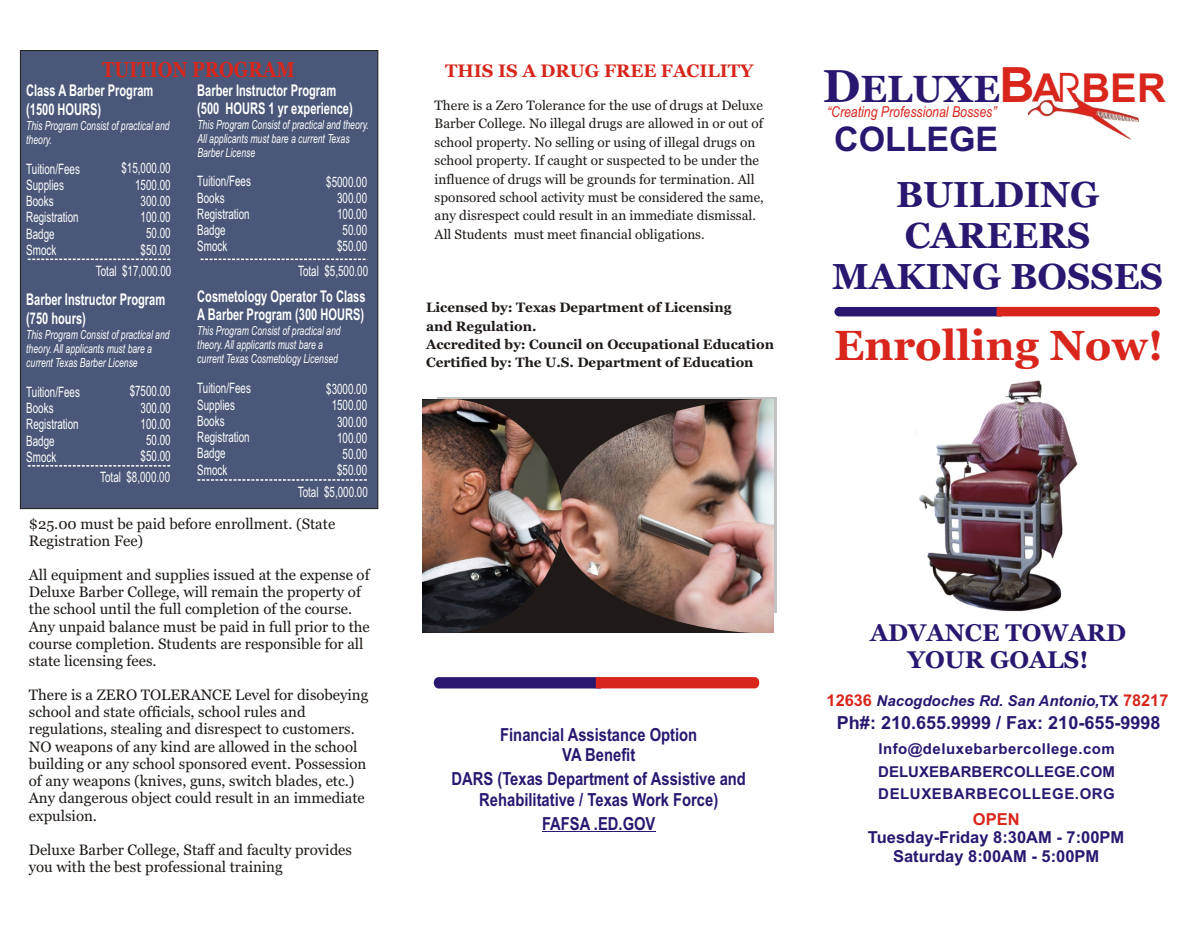
<style>
.page{position:relative;width:1200px;height:930px;background:#fff}
.page>*{position:absolute;margin:0;border:0;box-sizing:border-box;transform-origin:0 0}
.t1{font:700 42px "Georgia";color:#d9261c}
.t2{font:700 37.65px "Georgia";color:#291770}
.t3{font:700 36px/41px "Georgia";color:#291770;text-align:center}
.t4{font:700 33.9px "Arial";color:#291770}
.t5{font:700 24px/27.3px "Georgia";color:#291770;text-align:center}
.t6{font:700 21.45px "Georgia";color:#d9261c;scale:.84 1}
.t7{font:700 18px/20.5px "Arial Narrow";color:#291770;text-align:center}
.t8{font:700 18px "Arial";color:#291770}
.t9{font:700 18px "Georgia";color:#d9261c}
.t10{font:700 16.5px/18.5px "Arial";color:#291770;text-align:center}
.t11{font:700 16.5px "Arial";color:#d9261c}
.t12{font:700 16.2px/18.5px "Arial Narrow";color:#fff;scale:.84 1}
.t13{font:15px/17.2px "Georgia";color:#1f1a17}
.t14{font:700 15px/22.6px "Arial";letter-spacing:.015em;color:#291770;text-align:justify}
.t15{font:italic 700 15px "Arial";color:#291770}
.t16{font:italic 15px "Arial Narrow";color:#d9261c}
.t17{font:14.4px/16.2px "Arial Narrow";color:#fff;scale:.84 1}
.t18{font:13.5px/18.5px "Georgia";color:#1f1a17}
.t19{font:700 13.5px/18.5px "Georgia";color:#1f1a17}
.t20{font:italic 12.6px/14.1px "Arial Narrow";color:#fff;scale:.84 1}
.s1{font-size:45.9px}
.s2{font-family:"Arial";font-size:48.6px;color:#d9261c}
.s3{font-family:"Arial";font-size:39.9px;color:#d9261c}
.s4{font-family:"Avant Garde Bk BT";font-weight:400;font-size:40.95px;color:#d9261c}
.s5{font-style:normal;font-size:16.35px;color:#d9261c}
.s6{font-style:normal}
</style>
<div class="page">
<img style="left:915px;top:380px;width:163px;height:232px">
<img style="left:1025px;top:93px;width:114px;height:47px">
<div style="left:834px;top:307px;width:171px;height:9px;background:#291770;border-radius:5px"></div>
<svg style="left:997px;top:307px;width:163px;height:9px"></svg>
<img style="left:563px;top:400px;width:211px;height:232px">
<img style="left:423px;top:400px;width:140px;height:232px">
<svg style="left:434px;top:677px;width:326px;height:12px;background:#882c50"></svg>
<div style="left:20px;top:50px;width:358px;height:459px;background:#4a5778;border:1px solid #1f1a17"></div>
<svg style="left:28px;top:259px;width:143px;height:1px"></svg>
<svg style="left:28px;top:465px;width:143px;height:2px"></svg>
<svg style="left:197px;top:479px;width:170px;height:2px"></svg>
<svg style="left:201px;top:259px;width:165px;height:1px"></svg>
<hr style="left:542px;top:831px;width:114px;height:1px;background:#291770">
<h3 class="t6" style="left:102px;top:60px;width:231px">TUITION PROGRAM</h3>
<p class="t12" style="left:26px;top:83px;width:153px">Class A Barber Program (1500 HOURS)</p>
<p class="t20" style="left:26px;top:119px;width:172px">This Program Consist of practical and theory.</p>
<p class="t17" style="left:26px;top:162px;width:65px">Tuition/Fees<br>Supplies<br>Books<br>Registration<br>Badge<br>Smock</p>
<p class="t12" style="left:26px;top:292px;width:167px">Barber Instructor Program (750 hours)</p>
<p class="t20" style="left:26px;top:328px;width:172px">This Program Consist of practical and theory. All applicants must bare a current Texas Barber License</p>
<p class="t17" style="left:26px;top:385px;width:65px">Tuition/Fees<br>Books<br>Registration<br>Badge<br>Smock</p>
<p class="t12" style="left:197px;top:83px;width:187px">Barber Instructor Program (500 HOURS 1 yr experience)</p>
<p class="t20" style="left:197px;top:118px;width:206px">This Program Consist of practical and theory.<br>All applicants must bare a current Texas<br>Barber License</p>
<p class="t17" style="left:121px;top:162px;width:60px;text-align:right">$15,000.00<br>1500.00<br>300.00<br>100.00<br>50.00 $50.00</p>
<p class="t17" style="left:326px;top:175px;width:50px;text-align:right">$5000.00<br>300.00<br>100.00<br>50.00 $50.00</p>
<p class="t17" style="left:197px;top:175px;width:65px">Tuition/Fees<br>Books<br>Registration<br>Badge<br>Smock</p>
<p class="t12" style="left:197px;top:289px;width:202px">Cosmetology Operator To Class<br>A Barber Program (300 HOURS)</p>
<p class="t20" style="left:197px;top:325px;width:172px">This Program Consist of practical and theory. All applicants must bare a current Texas Cosmetology Licensed</p>
<p class="t17" style="left:197px;top:382px;width:65px">Tuition/Fees<br>Supplies<br>Books<br>Registration<br>Badge<br>Smock</p>
<p class="t17" style="left:96px;top:264px;width:91px">Total $17,000.00</p>
<p class="t17" style="left:298px;top:264px;width:85px">Total $5,500.00</p>
<p class="t17" style="left:326px;top:382px;width:50px;text-align:right">$3000.00<br>1500.00<br>300.00<br>100.00<br>50.00 $50.00</p>
<p class="t17" style="left:130px;top:384px;width:50px;text-align:right">$7500.00<br>300.00<br>100.00<br>50.00 $50.00</p>
<p class="t17" style="left:100px;top:471px;width:85px">Total $8,000.00</p>
<p class="t17" style="left:298px;top:485px;width:85px">Total $5,000.00</p>
<p class="t13" style="left:29px;top:516px;width:308px">$25.00 must be paid before enrollment. (State<br>Registration Fee)</p>
<p class="t13" style="left:29px;top:567px;width:343px">All equipment and supplies issued at the expense of Deluxe Barber College, will remain the property of the school until the full completion of the course.<br>Any unpaid balance must be paid in full prior to the course completion. Students are responsible for all state licensing fees.</p>
<p class="t13" style="left:29px;top:687px;width:341px">There is a ZERO TOLERANCE Level for disobeying school and state officials, school rules and regulations, stealing and disrespect to customers.<br>NO weapons of any kind are allowed in the school building or any school sponsored event. Possession of any weapons (knives, guns, switch blades, etc.)<br>Any dangerous object could result in an immediate expulsion.</p>
<p class="t13" style="left:29px;top:842px;width:325px">Deluxe Barber College, Staff and faculty provides you with the best professional training</p>
<p class="t9" style="left:445px;top:64px;width:310px">THIS IS A DRUG FREE FACILITY</p>
<p class="t18" style="left:435px;top:97px;width:331px">There is a Zero Tolerance for the use of drugs at Deluxe Barber College. No illegal drugs are allowed in or out of school property. No selling or using of illegal drugs on school property. If caught or suspected to be under the influence of drugs will be grounds for termination. All sponsored school activity must be considered the same, any disrespect could result in an immediate dismissal.<br>All Students must meet financial obligations.</p>
<p class="t19" style="left:426px;top:299px;width:349px">Licensed by: Texas Department of Licensing<br>and Regulation.<br>Accredited by: Council on Occupational Education Certified by: The U.S. Department of Education</p>
<h2 class="t2" style="left:823px;top:74px;width:345px"><span class="s1">D</span>ELUXE<span class="s2">B</span><span class="s3">A</span><span class="s4">R</span><span class="s3">BER</span></h2>
<h3 class="t4" style="left:834px;top:126px;width:166px">COLLEGE</h3>
<p class="t16" style="left:827px;top:106px;width:171px">“Creating Professional Bosses”</p>
<h3 class="t3" style="left:832px;top:177px;width:332px">BUILDING<br>CAREERS<br>MAKING BOSSES</h3>
<h1 class="t1" style="left:834px;top:329px;width:331px">Enrolling Now!</h1>
<p class="t7" style="left:500px;top:726px;width:199px">Financial Assistance Option<br>VA Benefit</p>
<p class="t7" style="left:452px;top:770px;width:296px">DARS (Texas Department of Assistive and<br>Rehabilitative / Texas Work Force)</p>
<p class="t7" style="left:542px;top:815px;width:115px">FAFSA .ED.GOV</p>
<h3 class="t5" style="left:870px;top:621px;width:258px">ADVANCE TOWARD<br>YOUR GOALS!</h3>
<p class="t15" style="left:827px;top:695px;width:343px"><span class="s5">12636</span> Nacogdoches Rd. San Antonio,<span class="s6">TX</span> <span class="s5">78217</span></p>
<p class="t8" style="left:837px;top:715px;width:325px">Ph#: 210.655.9999 / Fax: 210-655-9998</p>
<p class="t14" style="left:878px;top:739px;width:238px">Info@deluxebarbercollege.com DELUXEBARBERCOLLEGE.COM DELUXEBARBECOLLEGE.ORG</p>
<p class="t11" style="left:973px;top:813px;width:48px">OPEN</p>
<p class="t10" style="left:868px;top:830px;width:258px">Tuesday-Friday 8:30AM - 7:00PM<br>Saturday 8:00AM - 5:00PM</p>
</div>
